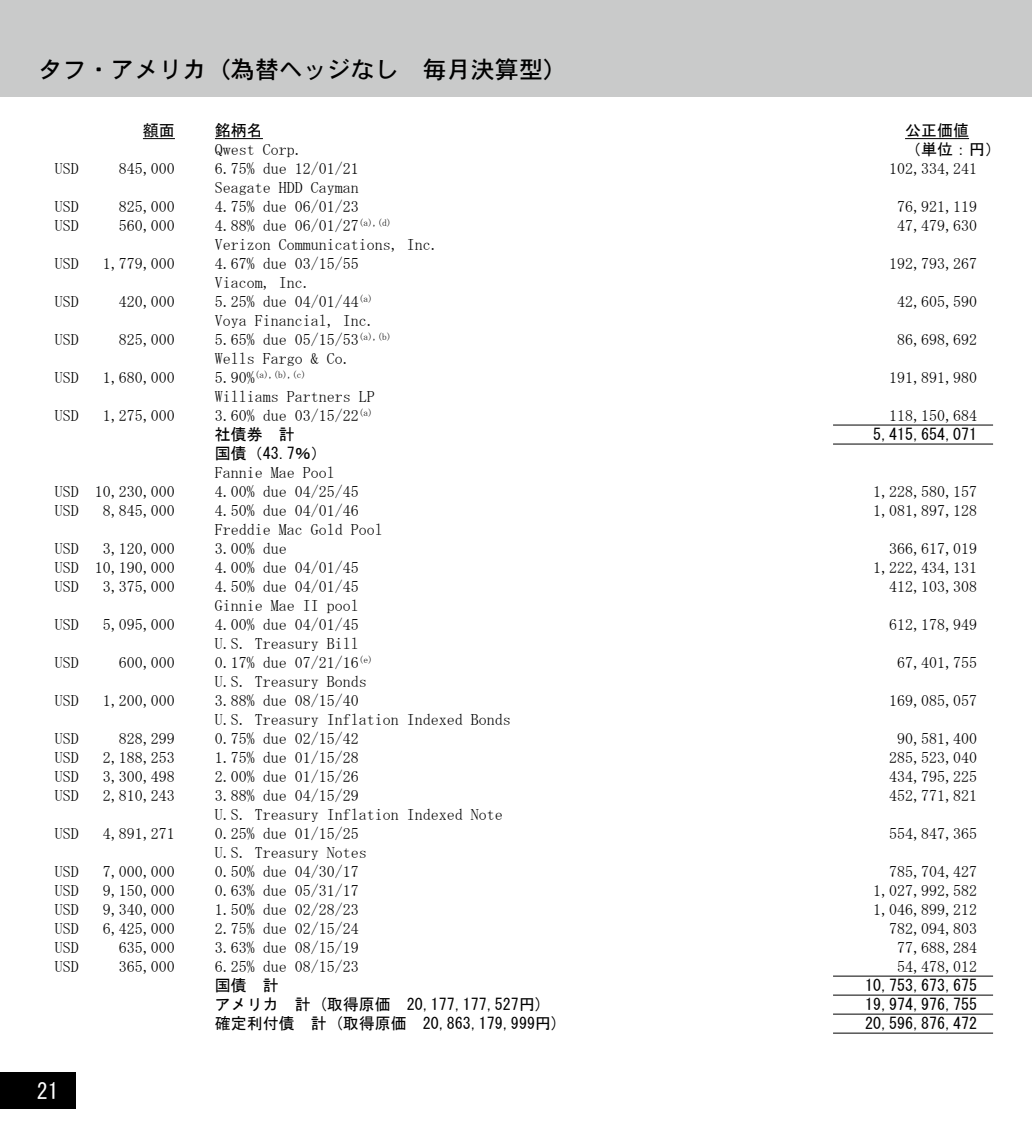
<style>
.page{position:relative;width:1032px;height:1134px;background:#fff}
.page>*{position:absolute;margin:0;border:0;box-sizing:border-box;transform-origin:0 0}
.t1{font:24px "DFHS Gothic W5 WIN RKSJ H";color:#000}
.t2{font:22px "MS Gothic";color:#fff}
.t3{font:16px "MS Mincho";color:#000}
.t4{font:16px "MS Gothic";color:#000}
.t5{font:9.4px "MS Mincho";color:#000}
.s1{font-size:16px}
</style>
<div class="page">
<div style="left:0;top:0;width:1032px;height:96px;background:#c9caca"></div>
<div style="left:0;top:1072px;width:76px;height:36px;background:#000"></div>
<hr style="left:833px;top:425px;width:160px;height:1px;background:#000">
<hr style="left:833px;top:976px;width:160px;height:1px;background:#000">
<hr style="left:833px;top:995px;width:160px;height:1px;background:#000">
<hr style="left:833px;top:1014px;width:160px;height:1px;background:#000">
<hr style="left:833px;top:1033px;width:160px;height:1px;background:#000">
<hr style="left:833px;top:444px;width:160px;height:1px;background:#000">
<hr style="left:143px;top:138px;width:32px;height:1px;background:#000">
<hr style="left:215px;top:138px;width:48px;height:1px;background:#000">
<hr style="left:905px;top:138px;width:64px;height:1px;background:#000">
<h1 class="t1" style="left:39px;top:57px;width:530px">タフ・アメリカ（為替ヘッジなし　毎月決算型）</h1>
<p class="t4" style="left:143px;top:122px;width:33px">額面</p>
<p class="t4" style="left:215px;top:122px;width:49px">銘柄名</p>
<p class="t4" style="left:905px;top:122px;width:89px">公正価値 　</p>
<p class="t3" style="left:215px;top:142px;width:89px">Qwest Corp.</p>
<p class="t4" style="left:905px;top:142px;width:97px">（単位：円）</p>
<p class="t3" style="left:55px;top:161px;width:25px">USD</p>
<p class="t3" style="left:119px;top:161px;width:57px">845,000</p>
<p class="t3" style="left:215px;top:161px;width:145px">6.75% due 12/01/21</p>
<p class="t3" style="left:889px;top:161px;width:89px">102,334,241</p>
<p class="t3" style="left:215px;top:180px;width:145px">Seagate HDD Cayman</p>
<p class="t3" style="left:55px;top:199px;width:25px">USD</p>
<p class="t3" style="left:119px;top:199px;width:57px">825,000</p>
<p class="t3" style="left:215px;top:199px;width:145px">4.75% due 06/01/23</p>
<p class="t3" style="left:897px;top:199px;width:81px">76,921,119</p>
<p class="t3" style="left:55px;top:218px;width:25px">USD</p>
<p class="t3" style="left:119px;top:218px;width:57px">560,000</p>
<p class="t3" style="left:215px;top:218px;width:178px">4.88% due 06/01/27<sup>(a),(d)</sup></p>
<p class="t3" style="left:897px;top:218px;width:81px">47,479,630</p>
<p class="t3" style="left:215px;top:237px;width:225px">Verizon Communications, Inc.</p>
<p class="t3" style="left:55px;top:256px;width:25px">USD</p>
<p class="t3" style="left:103px;top:256px;width:73px">1,779,000</p>
<p class="t3" style="left:215px;top:256px;width:145px">4.67% due 03/15/55</p>
<p class="t3" style="left:889px;top:256px;width:89px">192,793,267</p>
<p class="t3" style="left:215px;top:275px;width:97px">Viacom, Inc.</p>
<p class="t3" style="left:55px;top:294px;width:25px">USD</p>
<p class="t3" style="left:119px;top:294px;width:57px">420,000</p>
<p class="t3" style="left:215px;top:294px;width:159px">5.25% due 04/01/44<sup>(a)</sup></p>
<p class="t3" style="left:897px;top:294px;width:81px">42,605,590</p>
<p class="t3" style="left:215px;top:313px;width:161px">Voya Financial, Inc.</p>
<p class="t3" style="left:55px;top:332px;width:25px">USD</p>
<p class="t3" style="left:119px;top:332px;width:57px">825,000</p>
<p class="t3" style="left:215px;top:332px;width:178px">5.65% due 05/15/53<sup>(a),(b)</sup></p>
<p class="t3" style="left:897px;top:332px;width:81px">86,698,692</p>
<p class="t3" style="left:215px;top:351px;width:137px">Wells Fargo &amp; Co.</p>
<p class="t3" style="left:55px;top:370px;width:25px">USD</p>
<p class="t3" style="left:103px;top:370px;width:73px">1,680,000</p>
<p class="t5" style="left:215px;top:369px;width:93px"><span class="s1">5.90%</span>(a),(b),(c)</p>
<p class="t3" style="left:889px;top:370px;width:89px">191,891,980</p>
<p class="t3" style="left:215px;top:389px;width:161px">Williams Partners LP</p>
<p class="t3" style="left:55px;top:408px;width:25px">USD</p>
<p class="t3" style="left:103px;top:408px;width:73px">1,275,000</p>
<p class="t3" style="left:215px;top:408px;width:159px">3.60% due 03/15/22<sup>(a)</sup></p>
<p class="t3" style="left:889px;top:407px;width:89px">118,150,684</p>
<p class="t4" style="left:215px;top:427px;width:81px">社債券　計</p>
<p class="t4" style="left:873px;top:427px;width:105px">5,415,654,071</p>
<p class="t4" style="left:215px;top:446px;width:113px">国債（43.7％）</p>
<p class="t3" style="left:215px;top:465px;width:121px">Fannie Mae Pool</p>
<p class="t3" style="left:55px;top:484px;width:121px">USD 10,230,000</p>
<p class="t3" style="left:215px;top:484px;width:145px">4.00% due 04/25/45</p>
<p class="t3" style="left:873px;top:484px;width:105px">1,228,580,157</p>
<p class="t3" style="left:55px;top:503px;width:25px">USD</p>
<p class="t3" style="left:103px;top:503px;width:73px">8,845,000</p>
<p class="t3" style="left:215px;top:503px;width:145px">4.50% due 04/01/46</p>
<p class="t3" style="left:873px;top:503px;width:105px">1,081,897,128</p>
<p class="t3" style="left:215px;top:522px;width:169px">Freddie Mac Gold Pool</p>
<p class="t3" style="left:55px;top:541px;width:25px">USD</p>
<p class="t3" style="left:103px;top:541px;width:73px">3,120,000</p>
<p class="t3" style="left:215px;top:541px;width:73px">3.00% due</p>
<p class="t3" style="left:889px;top:541px;width:89px">366,617,019</p>
<p class="t3" style="left:55px;top:560px;width:121px">USD 10,190,000</p>
<p class="t3" style="left:215px;top:560px;width:145px">4.00% due 04/01/45</p>
<p class="t3" style="left:873px;top:560px;width:105px">1,222,434,131</p>
<p class="t3" style="left:55px;top:579px;width:25px">USD</p>
<p class="t3" style="left:103px;top:579px;width:73px">3,375,000</p>
<p class="t3" style="left:215px;top:579px;width:145px">4.50% due 04/01/45</p>
<p class="t3" style="left:889px;top:579px;width:89px">412,103,308</p>
<p class="t3" style="left:215px;top:598px;width:145px">Ginnie Mae II pool</p>
<p class="t3" style="left:55px;top:617px;width:25px">USD</p>
<p class="t3" style="left:103px;top:617px;width:73px">5,095,000</p>
<p class="t3" style="left:215px;top:617px;width:145px">4.00% due 04/01/45</p>
<p class="t3" style="left:889px;top:617px;width:89px">612,178,949</p>
<p class="t3" style="left:215px;top:636px;width:145px">U.S. Treasury Bill</p>
<p class="t3" style="left:55px;top:655px;width:25px">USD</p>
<p class="t3" style="left:119px;top:655px;width:57px">600,000</p>
<p class="t3" style="left:215px;top:655px;width:159px">0.17% due 07/21/16<sup>(e)</sup></p>
<p class="t3" style="left:897px;top:655px;width:81px">67,401,755</p>
<p class="t3" style="left:215px;top:674px;width:153px">U.S. Treasury Bonds</p>
<p class="t3" style="left:55px;top:693px;width:25px">USD</p>
<p class="t3" style="left:103px;top:693px;width:73px">1,200,000</p>
<p class="t3" style="left:215px;top:693px;width:145px">3.88% due 08/15/40</p>
<p class="t3" style="left:889px;top:693px;width:89px">169,085,057</p>
<p class="t3" style="left:215px;top:712px;width:297px">U.S. Treasury Inflation Indexed Bonds</p>
<p class="t3" style="left:55px;top:731px;width:25px">USD</p>
<p class="t3" style="left:119px;top:731px;width:57px">828,299</p>
<p class="t3" style="left:215px;top:731px;width:145px">0.75% due 02/15/42</p>
<p class="t3" style="left:897px;top:731px;width:81px">90,581,400</p>
<p class="t3" style="left:55px;top:750px;width:25px">USD</p>
<p class="t3" style="left:103px;top:750px;width:73px">2,188,253</p>
<p class="t3" style="left:215px;top:750px;width:145px">1.75% due 01/15/28</p>
<p class="t3" style="left:889px;top:750px;width:89px">285,523,040</p>
<p class="t3" style="left:55px;top:769px;width:25px">USD</p>
<p class="t3" style="left:103px;top:769px;width:73px">3,300,498</p>
<p class="t3" style="left:215px;top:769px;width:145px">2.00% due 01/15/26</p>
<p class="t3" style="left:889px;top:769px;width:89px">434,795,225</p>
<p class="t3" style="left:55px;top:788px;width:25px">USD</p>
<p class="t3" style="left:103px;top:788px;width:73px">2,810,243</p>
<p class="t3" style="left:215px;top:788px;width:145px">3.88% due 04/15/29</p>
<p class="t3" style="left:889px;top:788px;width:89px">452,771,821</p>
<p class="t3" style="left:215px;top:807px;width:289px">U.S. Treasury Inflation Indexed Note</p>
<p class="t3" style="left:55px;top:826px;width:25px">USD</p>
<p class="t3" style="left:103px;top:826px;width:73px">4,891,271</p>
<p class="t3" style="left:215px;top:826px;width:145px">0.25% due 01/15/25</p>
<p class="t3" style="left:889px;top:826px;width:89px">554,847,365</p>
<p class="t3" style="left:215px;top:845px;width:153px">U.S. Treasury Notes</p>
<p class="t3" style="left:55px;top:864px;width:25px">USD</p>
<p class="t3" style="left:103px;top:864px;width:73px">7,000,000</p>
<p class="t3" style="left:215px;top:864px;width:145px">0.50% due 04/30/17</p>
<p class="t3" style="left:889px;top:864px;width:89px">785,704,427</p>
<p class="t3" style="left:55px;top:883px;width:25px">USD</p>
<p class="t3" style="left:103px;top:883px;width:73px">9,150,000</p>
<p class="t3" style="left:215px;top:883px;width:145px">0.63% due 05/31/17</p>
<p class="t3" style="left:873px;top:883px;width:105px">1,027,992,582</p>
<p class="t3" style="left:55px;top:902px;width:25px">USD</p>
<p class="t3" style="left:103px;top:902px;width:73px">9,340,000</p>
<p class="t3" style="left:215px;top:902px;width:145px">1.50% due 02/28/23</p>
<p class="t3" style="left:873px;top:902px;width:105px">1,046,899,212</p>
<p class="t3" style="left:55px;top:921px;width:25px">USD</p>
<p class="t3" style="left:103px;top:921px;width:73px">6,425,000</p>
<p class="t3" style="left:215px;top:921px;width:145px">2.75% due 02/15/24</p>
<p class="t3" style="left:889px;top:921px;width:89px">782,094,803</p>
<p class="t3" style="left:55px;top:940px;width:25px">USD</p>
<p class="t3" style="left:119px;top:940px;width:57px">635,000</p>
<p class="t3" style="left:215px;top:940px;width:145px">3.63% due 08/15/19</p>
<p class="t3" style="left:897px;top:940px;width:81px">77,688,284</p>
<p class="t3" style="left:55px;top:959px;width:25px">USD</p>
<p class="t3" style="left:119px;top:959px;width:57px">365,000</p>
<p class="t3" style="left:215px;top:959px;width:145px">6.25% due 08/15/23</p>
<p class="t3" style="left:897px;top:958px;width:81px">54,478,012</p>
<p class="t4" style="left:215px;top:978px;width:65px">国債　計</p>
<p class="t4" style="left:865px;top:978px;width:113px">10,753,673,675</p>
<p class="t4" style="left:215px;top:997px;width:329px">アメリカ　計 (取得原価　20,177,177,527円)</p>
<p class="t4" style="left:865px;top:997px;width:113px">19,974,976,755</p>
<p class="t4" style="left:215px;top:1016px;width:345px">確定利付債　計 (取得原価　20,863,179,999円)</p>
<p class="t4" style="left:865px;top:1016px;width:113px">20,596,876,472</p>
<h2 class="t2" style="left:37px;top:1080px;width:23px">21</h2>
</div>
